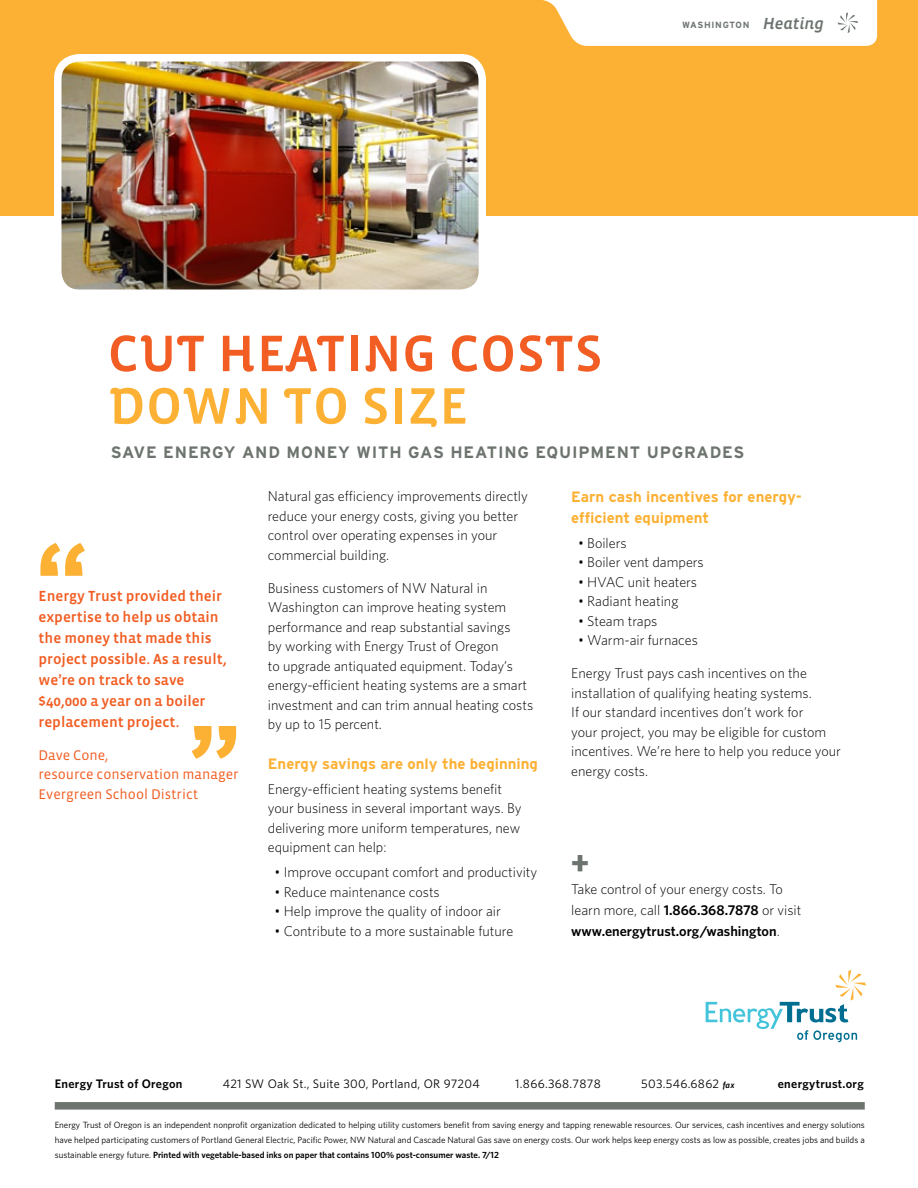
<style>
.page{position:relative;width:918px;height:1188px;background:#fff}
.page>*{position:absolute;margin:0;border:0;box-sizing:border-box;transform-origin:0 0}
.t1{font:700 112.5px "Vista Sans";color:#fcb134}
.t2{font:52.5px "Vista Sans Alt Med";letter-spacing:.02em;color:#f15d22}
.t3{font:52.5px "Vista Sans Alt Med";letter-spacing:.02em;color:#fcb134}
.t4{font:900 36px "Vista Sans";color:#6d746e}
.t5{font:700 16.5px "Interstate";letter-spacing:.05em;color:#6d746e}
.t6{font:15px/21px "Vista Sans Med";color:#f15d22}
.t7{font:700 15px/21px "Interstate";color:#fcb134}
.t8{font:300 14.25px/19.5px "Whitney";color:#000}
.t9{font:14.25px/19.5px "Vista Sans";color:#f15d22}
.t10{font:12.3px "Whitney";letter-spacing:.025em;color:#000}
.t11{font:600 12.3px "Whitney";letter-spacing:.025em;color:#000}
.t12{font:9px/15px "Whitney";color:#000;text-align:justify}
.t13{font:700 9px "Interstate";letter-spacing:.08em;color:#6d746e}
.s1{font-family:"Vista Sans Alt Med Ita";font-weight:400;font-size:16.5px}
.s2{font-weight:600}
.s3{font-weight:600;font-style:italic;font-size:9px}
</style>
<div class="page">
<div style="left:0;top:0;width:918px;height:216px;background:#fcb134"></div>
<svg style="left:706px;top:970px;width:160px;height:72px"></svg>
<div style="left:55px;top:1102px;width:810px;height:8px;background:#6d746e"></div>
<img style="left:63px;top:63px;width:414px;height:225px">
<div style="left:54px;top:54px;width:432px;height:243px;border:8px solid #fff;border-radius:22px"></div>
<svg style="left:543px;top:0;width:334px;height:46px;background:#fef9f1"></svg>
<p class="t13" style="left:682px;top:19px;width:143px">washington <span class="s1">Heating</span></p>
<h2 class="t2" style="left:108px;top:327px;width:496px">CUT HEATING COSTS</h2>
<h2 class="t3" style="left:108px;top:379px;width:362px">DOWN TO SIZE</h2>
<p class="t5" style="left:111px;top:443px;width:635px">save energy and money with Gas Heating Equipment upgrades</p>
<h1 class="t1" style="left:37px;top:530px;width:54px">“</h1>
<p class="t6" style="left:39px;top:585px;width:190px">Energy Trust provided their expertise to help us obtain the money that made this project possible. As a result, we’re on track to save $40,000 a year on a boiler replacement project.</p>
<p class="t9" style="left:39px;top:745px;width:202px">Dave Cone,<br>resource conservation manager<br>Evergreen School District</p>
<h1 class="t1" style="left:187px;top:711px;width:54px">”</h1>
<p class="t8" style="left:268px;top:486px;width:262px">Natural gas efficiency improvements directly reduce your energy costs, giving you better control over operating expenses in your commercial building.</p>
<p class="t8" style="left:268px;top:578px;width:267px">Business customers of NW Natural in Washington can improve heating system performance and reap substantial savings<br>by working with Energy Trust of Oregon<br>to upgrade antiquated equipment. Today’s energy-efficient heating systems are a smart investment and can trim annual heating costs by up to 15 percent.</p>
<p class="t7" style="left:268px;top:753px;width:272px">Energy savings are only the beginning</p>
<p class="t8" style="left:268px;top:779px;width:255px">Energy-efficient heating systems benefit your business in several important ways. By delivering more uniform temperatures, new equipment can help:</p>
<p class="t8" style="left:275px;top:862px;width:264px">• Improve occupant comfort and productivity</p>
<p class="t8" style="left:275px;top:882px;width:167px">• Reduce maintenance costs</p>
<p class="t8" style="left:275px;top:901px;width:228px">• Help improve the quality of indoor air</p>
<p class="t8" style="left:275px;top:921px;width:240px">• Contribute to a more sustainable future</p>
<p class="t7" style="left:571px;top:486px;width:232px">Earn cash incentives for energy&shy;efficient equipment</p>
<p class="t8" style="left:578px;top:533px;width:50px">• Boilers</p>
<p class="t8" style="left:578px;top:552px;width:127px">• Boiler vent dampers</p>
<p class="t8" style="left:578px;top:572px;width:121px">• HVAC unit heaters</p>
<p class="t8" style="left:578px;top:591px;width:102px">• Radiant heating</p>
<p class="t8" style="left:578px;top:611px;width:81px">• Steam traps</p>
<p class="t8" style="left:578px;top:630px;width:121px">• Warm-air furnaces</p>
<p class="t8" style="left:571px;top:663px;width:271px">Energy Trust pays cash incentives on the installation of qualifying heating systems.<br>If our standard incentives don’t work for<br>your project, you may be eligible for custom incentives. We’re here to help you reduce your energy costs.</p>
<h3 class="t4" style="left:571px;top:843px;width:19px">+</h3>
<p class="t8" style="left:571px;top:879px;width:232px;line-height:21px">Take control of your energy costs. To learn more, call <span class="s2">1.866.368.7878</span> or visit <span class="s2">www.energytrust.org/washington</span>.</p>
<p class="t11" style="left:55px;top:1076px;width:129px">Energy Trust of Oregon</p>
<p class="t10" style="left:223px;top:1076px;width:258px">421 SW Oak St., Suite 300, Portland, OR 97204</p>
<p class="t10" style="left:515px;top:1076px;width:87px">1.866.368.7878</p>
<p class="t10" style="left:641px;top:1076px;width:95px">503.546.6862 <span class="s3">fax</span></p>
<p class="t11" style="left:778px;top:1076px;width:88px">energytrust.org</p>
<p class="t12" style="left:55px;top:1117px;width:812px">Energy Trust of Oregon is an independent nonprofit organization dedicated to helping utility customers benefit from saving energy and tapping renewable resources. Our services, cash incentives and energy solutions have helped participating customers of Portland General Electric, Pacific Power, NW Natural and Cascade Natural Gas save on energy costs. Our work helps keep energy costs as low as possible, creates jobs and builds a sustainable energy future. <span class="s2">Printed with vegetable-based inks on paper that contains 100% post-consumer waste. 7/12</span></p>
</div>
